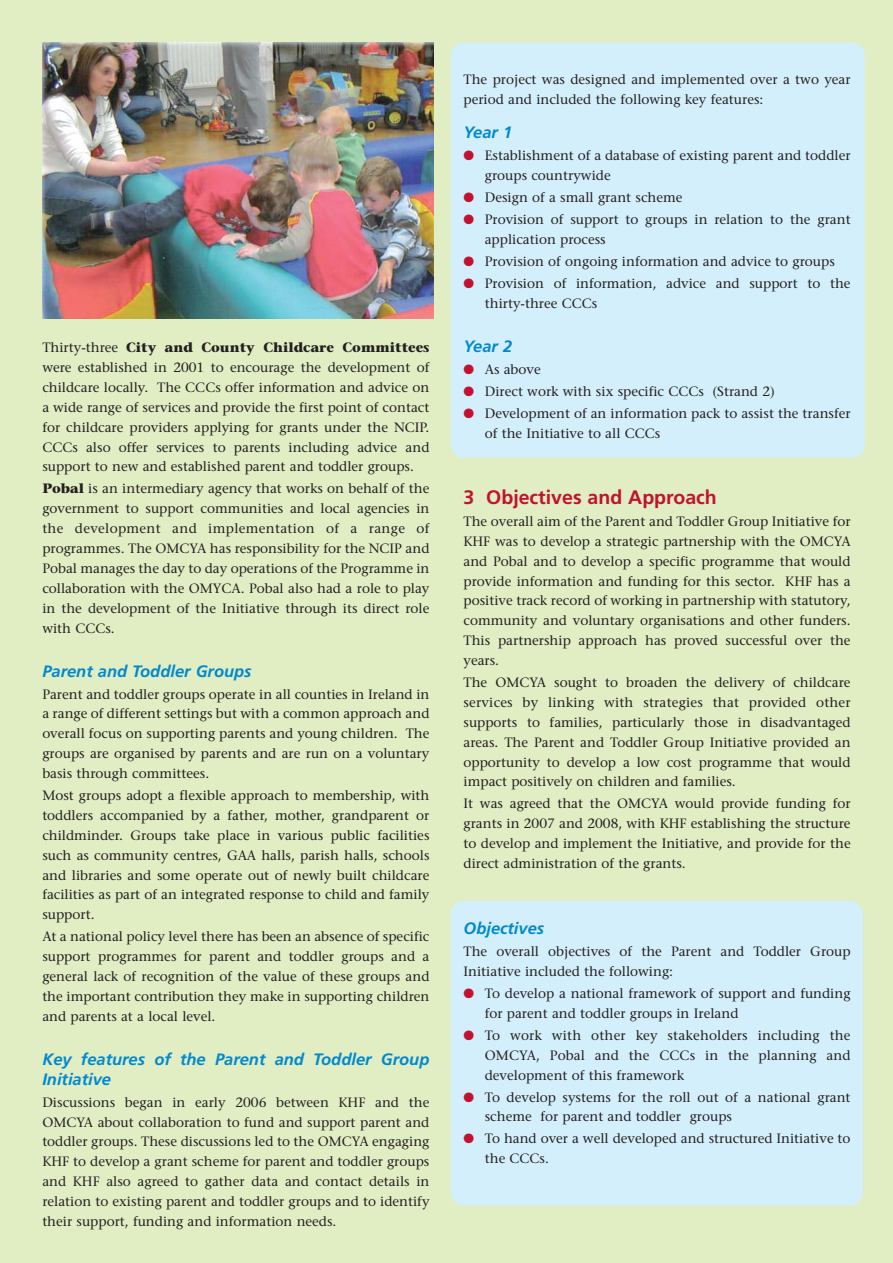
<style>
.page{position:relative;width:893px;height:1263px;background:#fff}
.page>*{position:absolute;margin:0;border:0;box-sizing:border-box;transform-origin:0 0}
.t1{font:700 19.5px "Frutiger";color:#c41130}
.t2{font:italic 700 16.5px/19.8px "Frutiger";color:#0089cf}
.t3{font:13.5px/19.8px "Stone Serif";color:#231f20;text-align:justify}
.s1{font-weight:700}
.s2{color:#c41130}
</style>
<div class="page">
<div style="left:0;top:0;width:892px;height:1263px;background:#e1edc3"></div>
<div style="left:451px;top:43px;width:413px;height:415px;background:#d4effc;border-radius:13px"></div>
<div style="left:451px;top:901px;width:411px;height:304px;background:#d4effc;border-radius:13px"></div>
<img style="left:42px;top:43px;width:391px;height:276px">
<p class="t3" style="left:42px;top:339px;width:388px">Thirty-three <span class="s1">City and County Childcare Committees </span>were established in 2001 to encourage the development of childcare locally. The CCCs offer information and advice on a wide range of services and provide the first point of contact for childcare providers applying for grants under the NCIP.<br>CCCs also offer services to parents including advice and support to new and established parent and toddler groups.</p>
<p class="t3" style="left:42px;top:480px;width:388px"><span class="s1">Pobal</span> is an intermediary agency that works on behalf of the government to support communities and local agencies in the development and implementation of a range of programmes. The OMCYA has responsibility for the NCIP and Pobal manages the day to day operations of the Programme in collaboration with the OMYCA. Pobal also had a role to play in the development of the Initiative through its direct role with CCCs.</p>
<p class="t2" style="left:42px;top:662px;width:211px">Parent and Toddler Groups</p>
<p class="t3" style="left:42px;top:685px;width:388px">Parent and toddler groups operate in all counties in Ireland in a range of different settings but with a common approach and overall focus on supporting parents and young children. The groups are organised by parents and are run on a voluntary basis through committees.</p>
<p class="t3" style="left:42px;top:787px;width:388px">Most groups adopt a flexible approach to membership, with toddlers accompanied by a father, mother, grandparent or childminder. Groups take place in various public facilities such as community centres, GAA halls, parish halls, schools and libraries and some operate out of newly built childcare facilities as part of an integrated response to child and family support.</p>
<p class="t3" style="left:42px;top:928px;width:388px">At a national policy level there has been an absence of specific support programmes for parent and toddler groups and a general lack of recognition of the value of these groups and the important contribution they make in supporting children and parents at a local level.</p>
<p class="t2" style="left:42px;top:1050px;width:388px">Key features of the Parent and Toddler Group<br>Initiative</p>
<p class="t3" style="left:42px;top:1094px;width:388px">Discussions began in early 2006 between KHF and the OMCYA about collaboration to fund and support parent and toddler groups. These discussions led to the OMCYA engaging KHF to develop a grant scheme for parent and toddler groups and KHF also agreed to gather data and contact details in relation to existing parent and toddler groups and to identify their support, funding and information needs.</p>
<p class="t3" style="left:463px;top:71px;width:388px">The project was designed and implemented over a two year period and included the following key features:</p>
<p class="t2" style="left:463px;top:124px;width:50px">Year 1</p>
<p class="t3" style="left:485px;top:147px;width:367px;text-indent:-21px"><span class="s2">●</span> Establishment of a database of existing parent and toddler groups countrywide</p>
<p class="t3" style="left:463px;top:189px;width:220px"><span class="s2">●</span> Design of a small grant scheme</p>
<p class="t3" style="left:485px;top:211px;width:367px;text-indent:-21px"><span class="s2">●</span> Provision of support to groups in relation to the grant application process</p>
<p class="t3" style="left:463px;top:253px;width:373px"><span class="s2">●</span> Provision of ongoing information and advice to groups</p>
<p class="t3" style="left:485px;top:275px;width:367px;text-indent:-21px"><span class="s2">●</span> Provision of information, advice and support to the thirty-three CCCs</p>
<p class="t2" style="left:463px;top:338px;width:50px">Year 2</p>
<p class="t3" style="left:463px;top:361px;width:79px"><span class="s2">●</span> As above</p>
<p class="t3" style="left:463px;top:383px;width:313px"><span class="s2">●</span> Direct work with six specific CCCs (Strand 2)</p>
<p class="t3" style="left:485px;top:405px;width:367px;text-indent:-21px"><span class="s2">●</span> Development of an information pack to assist the transfer of the Initiative to all CCCs</p>
<h1 class="t1" style="left:463px;top:489px;width:255px">3 Objectives and Approach</h1>
<p class="t3" style="left:463px;top:513px;width:388px">The overall aim of the Parent and Toddler Group Initiative for KHF was to develop a strategic partnership with the OMCYA and Pobal and to develop a specific programme that would provide information and funding for this sector. KHF has a positive track record of working in partnership with statutory, community and voluntary organisations and other funders.<br>This partnership approach has proved successful over the years.</p>
<p class="t3" style="left:463px;top:674px;width:388px">The OMCYA sought to broaden the delivery of childcare services by linking with strategies that provided other supports to families, particularly those in disadvantaged areas. The Parent and Toddler Group Initiative provided an opportunity to develop a low cost programme that would impact positively on children and families.</p>
<p class="t3" style="left:463px;top:795px;width:388px">It was agreed that the OMCYA would provide funding for grants in 2007 and 2008, with KHF establishing the structure to develop and implement the Initiative, and provide for the direct administration of the grants.</p>
<p class="t2" style="left:463px;top:920px;width:82px">Objectives</p>
<p class="t3" style="left:463px;top:943px;width:388px">The overall objectives of the Parent and Toddler Group<br>Initiative included the following:</p>
<p class="t3" style="left:485px;top:985px;width:367px;text-indent:-21px"><span class="s2">●</span> To develop a national framework of support and funding for parent and toddler groups in Ireland</p>
<p class="t3" style="left:485px;top:1027px;width:367px;text-indent:-21px"><span class="s2">●</span> To work with other key stakeholders including the OMCYA, Pobal and the CCCs in the planning and development of this framework</p>
<p class="t3" style="left:485px;top:1088px;width:367px;text-indent:-21px"><span class="s2">●</span> To develop systems for the roll out of a national grant scheme for parent and toddler groups</p>
<p class="t3" style="left:485px;top:1130px;width:367px;text-indent:-21px"><span class="s2">●</span> To hand over a well developed and structured Initiative to the CCCs.</p>
</div>
